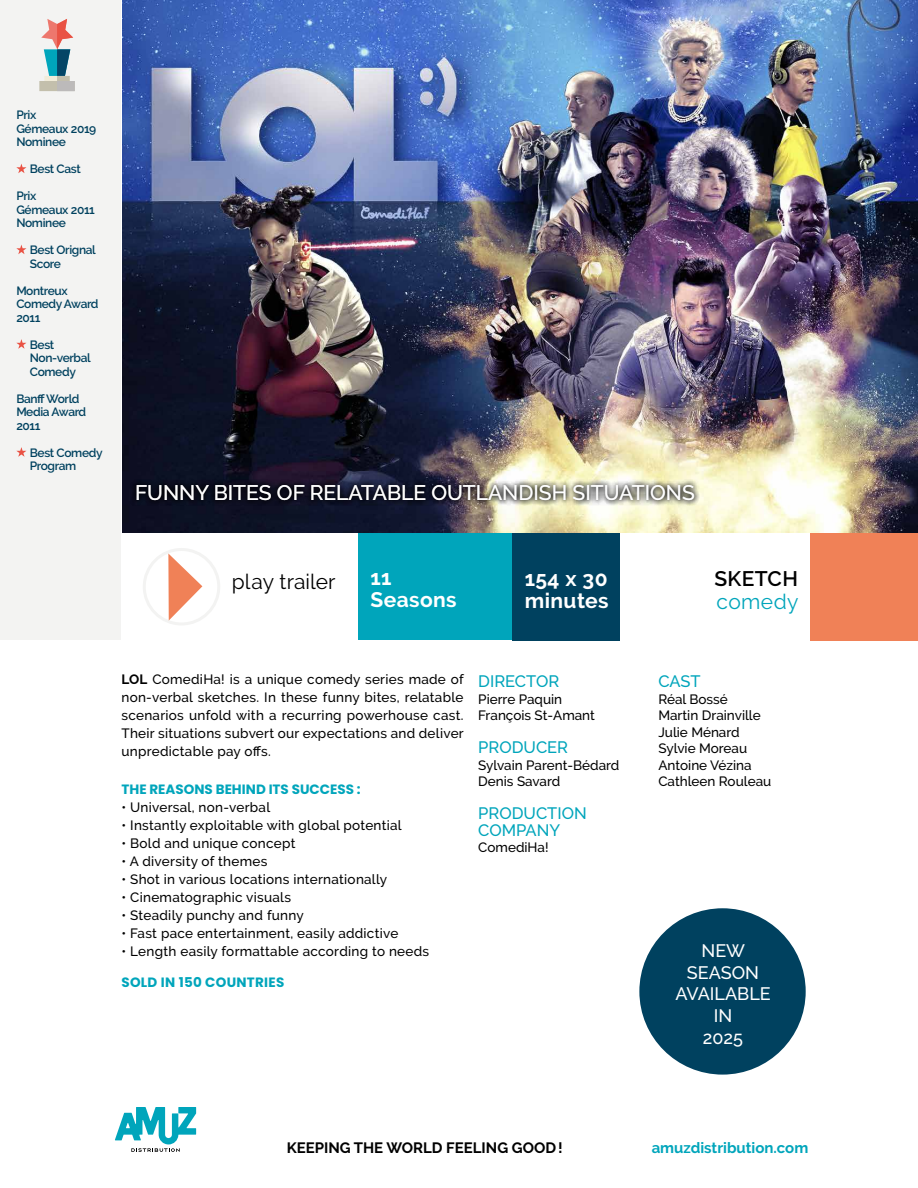
<style>
.page{position:relative;width:918px;height:1188px;background:#fff}
.page>*{position:absolute;margin:0;border:0;box-sizing:border-box;transform-origin:0 0}
.t1{font:500 21px "Raleway";color:#fff}
.t2{font:700 21px/21.8px "Raleway";letter-spacing:.02em;color:#fff}
.t3{font:21px "Raleway";color:#000}
.t4{font:600 21px "Raleway";letter-spacing:.02em;color:#000}
.t5{font:21px "Raleway";letter-spacing:.02em;color:#00a5bb}
.t6{font:500 18px/21.6px "Raleway";color:#fff;text-align:center}
.t7{font:500 16.5px/16.5px "Raleway";color:#00a5bb}
.t8{font:700 15px "Raleway";color:#000}
.t9{font:700 15px "Raleway";color:#00a5bb}
.t10{font:500 13.5px/18px "Raleway";letter-spacing:.02em;color:#000;text-align:justify}
.t11{font:500 13.5px/16.5px "Raleway";color:#000}
.t12{font:700 13.5px "Poppins";color:#00a5bb}
.t13{font:700 13.5px "Poppins";letter-spacing:.02em;color:#00a5bb}
.t14{font:600 12px/13.5px "Raleway";letter-spacing:-.03em;color:#00415f}
.s1{font-weight:700}
</style>
<div class="page">
<div style="left:358px;top:531px;width:158px;height:109px;background:#00a5bb"></div>
<div style="left:512px;top:531px;width:108px;height:109px;background:#00415f"></div>
<div style="left:0;top:0;width:122px;height:640px;background:#f3f3f2"></div>
<div style="left:810px;top:532px;width:108px;height:108px;background:#f08157"></div>
<svg style="left:115px;top:1107px;width:81px;height:45px"></svg>
<img style="left:122px;top:0;width:796px;height:532px">
<svg style="left:39px;top:19px;width:36px;height:72px"></svg>
<svg style="left:16px;top:164px;width:10px;height:9px"></svg>
<svg style="left:16px;top:245px;width:10px;height:9px"></svg>
<svg style="left:16px;top:339px;width:10px;height:10px"></svg>
<svg style="left:16px;top:447px;width:10px;height:10px"></svg>
<div style="left:143px;top:548px;width:77px;height:77px;border:3px solid #f3f3f2;border-radius:50%"></div>
<svg style="left:168px;top:553px;width:34px;height:68px"></svg>
<div style="left:639px;top:908px;width:167px;height:167px;background:#00415f;border-radius:50%"></div>
<svg style="left:131px;top:479px;width:569px;height:27px;background:#4d4d4f"></svg>
<p class="t14" style="left:16px;top:108px;width:82px">Prix<br>Gémeaux 2019<br>Nominee</p>
<p class="t14" style="left:30px;top:162px;width:53px">Best Cast</p>
<p class="t14" style="left:16px;top:189px;width:80px">Prix<br>Gémeaux 2011<br>Nominee</p>
<p class="t14" style="left:30px;top:243px;width:68px">Best Orignal<br>Score</p>
<p class="t14" style="left:16px;top:284px;width:84px">Montreux<br>Comedy Award<br>2011</p>
<p class="t14" style="left:30px;top:338px;width:62px">Best<br>Non-verbal<br>Comedy</p>
<p class="t14" style="left:16px;top:392px;width:71px">Banff World<br>Media Award<br>2011</p>
<p class="t14" style="left:30px;top:446px;width:74px">Best Comedy<br>Program</p>
<h1 class="t1" style="left:135px;top:481px;width:561px">FUNNY BITES OF RELATABLE OUTLANDISH SITUATIONS</h1>
<h1 class="t3" style="left:232px;top:569px;width:105px">play trailer</h1>
<h1 class="t2" style="left:370px;top:567px;width:88px">11<br>Seasons</h1>
<h1 class="t2" style="left:525px;top:568px;width:85px">154 x 30 minutes</h1>
<h1 class="t4" style="left:714px;top:567px;width:85px">SKETCH</h1>
<h1 class="t5" style="left:717px;top:589px;width:84px">comedy</h1>
<p class="t10" style="left:122px;top:671px;width:344px"><span class="s1">LOL</span> ComediHa! is a unique comedy series made of non-verbal sketches. In these funny bites, relatable scenarios unfold with a recurring powerhouse cast.<br>Their situations subvert our expectations and deliver unpredictable pay offs.</p>
<p class="t12" style="left:122px;top:781px;width:241px">THE REASONS BEHIND ITS SUCCESS :</p>
<p class="t10" style="left:122px;top:798px;width:150px">• Universal, non-verbal</p>
<p class="t10" style="left:122px;top:816px;width:282px">• Instantly exploitable with global potential</p>
<p class="t10" style="left:122px;top:834px;width:175px">• Bold and unique concept</p>
<p class="t10" style="left:122px;top:852px;width:147px">• A diversity of themes</p>
<p class="t10" style="left:122px;top:870px;width:267px">• Shot in various locations internationally</p>
<p class="t10" style="left:122px;top:888px;width:171px">• Cinematographic visuals</p>
<p class="t10" style="left:122px;top:906px;width:184px">• Steadily punchy and funny</p>
<p class="t10" style="left:122px;top:924px;width:278px">• Fast pace entertainment, easily addictive</p>
<p class="t10" style="left:122px;top:942px;width:309px">• Length easily formattable according to needs</p>
<p class="t13" style="left:122px;top:975px;width:164px">SOLD IN 150 COUNTRIES</p>
<p class="t7" style="left:478px;top:673px;width:82px">DIRECTOR</p>
<p class="t11" style="left:478px;top:691px;width:118px">Pierre Paquin<br>François St-Amant</p>
<p class="t7" style="left:478px;top:739px;width:91px">PRODUCER</p>
<p class="t11" style="left:478px;top:757px;width:143px">Sylvain Parent-Bédard<br>Denis Savard</p>
<p class="t7" style="left:478px;top:805px;width:110px">PRODUCTION<br>COMPANY</p>
<p class="t11" style="left:478px;top:839px;width:72px">ComediHa!</p>
<p class="t7" style="left:658px;top:673px;width:44px">CAST</p>
<p class="t11" style="left:658px;top:691px;width:114px">Réal Bossé<br>Martin Drainville<br>Julie Ménard<br>Sylvie Moreau<br>Antoine Vézina<br>Cathleen Rouleau</p>
<h2 class="t6" style="left:675px;top:940px;width:97px">NEW<br>SEASON<br>AVAILABLE<br>IN<br>2025</h2>
<p class="t8" style="left:287px;top:1139px;width:277px">KEEPING THE WORLD FEELING GOOD!</p>
<p class="t9" style="left:652px;top:1139px;width:158px">amuzdistribution.com</p>
</div>
